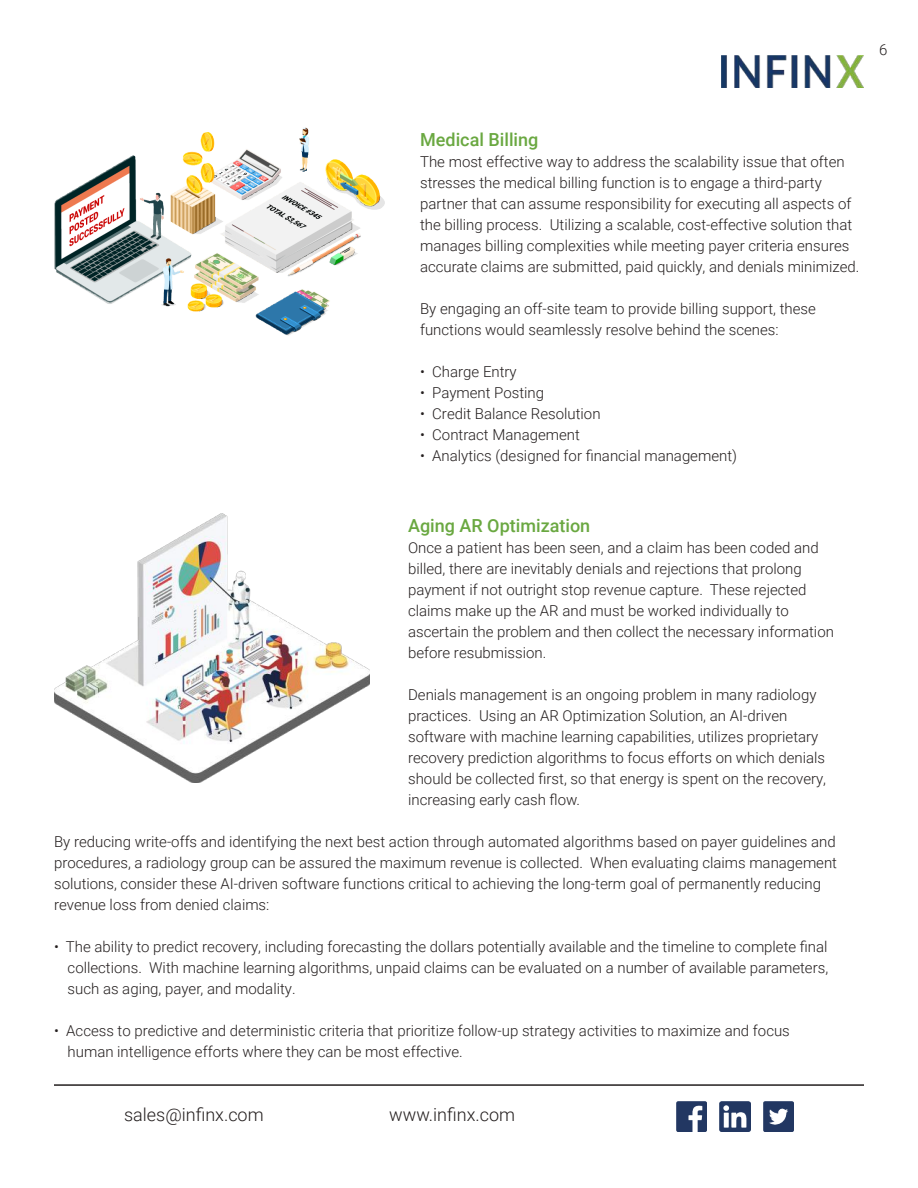
<style>
.page{position:relative;width:918px;height:1188px;background:#fff}
.page>*{position:absolute;margin:0;border:0;box-sizing:border-box;transform-origin:0 0}
.t1{font:500 18px "Roboto";color:#6aa841}
.t2{font:300 18px "Roboto";color:#241f1f}
.t3{font:300 15px/21px "Roboto";color:#241f1f}
</style>
<div class="page">
<hr style="left:54px;top:1084px;width:810px;height:2px;background:#241f1f">
<img style="left:676px;top:1101px;width:31px;height:30px">
<img style="left:720px;top:1101px;width:30px;height:30px">
<img style="left:763px;top:1101px;width:31px;height:30px">
<img style="left:722px;top:56px;width:141px;height:31px">
<img style="left:55px;top:127px;width:330px;height:208px">
<img style="left:54px;top:513px;width:316px;height:270px">
<p class="t3" style="left:879px;top:38px;width:10px">6</p>
<p class="t1" style="left:420px;top:127px;width:120px">Medical Billing</p>
<p class="t3" style="left:420px;top:151px;width:441px">The most effective way to address the scalability issue that often stresses the medical billing function is to engage a third-party partner that can assume responsibility for executing all aspects of the billing process. Utilizing a scalable, cost-effective solution that manages billing complexities while meeting payer criteria ensures accurate claims are submitted, paid quickly, and denials minimized.</p>
<p class="t3" style="left:420px;top:298px;width:397px">By engaging an off-site team to provide billing support, these functions would seamlessly resolve behind the scenes:</p>
<p class="t3" style="left:420px;top:361px;width:98px">• Charge Entry</p>
<p class="t3" style="left:420px;top:382px;width:126px">• Payment Posting</p>
<p class="t3" style="left:420px;top:403px;width:182px">• Credit Balance Resolution</p>
<p class="t3" style="left:420px;top:424px;width:161px">• Contract Management</p>
<p class="t3" style="left:420px;top:445px;width:318px">• Analytics (designed for financial management)</p>
<p class="t1" style="left:408px;top:513px;width:184px">Aging AR Optimization</p>
<p class="t3" style="left:408px;top:537px;width:427px">Once a patient has been seen, and a claim has been coded and billed, there are inevitably denials and rejections that prolong payment if not outright stop revenue capture. These rejected claims make up the AR and must be worked individually to ascertain the problem and then collect the necessary information before resubmission.</p>
<p class="t3" style="left:408px;top:684px;width:420px">Denials management is an ongoing problem in many radiology practices. Using an AR Optimization Solution, an AI-driven software with machine learning capabilities, utilizes proprietary recovery prediction algorithms to focus efforts on which denials should be collected first, so that energy is spent on the recovery, increasing early cash flow.</p>
<p class="t3" style="left:54px;top:831px;width:785px">By reducing write-offs and identifying the next best action through automated algorithms based on payer guidelines and procedures, a radiology group can be assured the maximum revenue is collected. When evaluating claims management solutions, consider these AI-driven software functions critical to achieving the long-term goal of permanently reducing revenue loss from denied claims:</p>
<p class="t3" style="left:68px;top:936px;width:762px;text-align:justify;text-indent:-14px">• The ability to predict recovery, including forecasting the dollars potentially available and the timeline to complete final collections. With machine learning algorithms, unpaid claims can be evaluated on a number of available parameters, such as aging, payer, and modality.</p>
<p class="t3" style="left:68px;top:1020px;width:724px;text-indent:-14px">• Access to predictive and deterministic criteria that prioritize follow-up strategy activities to maximize and focus human intelligence efforts where they can be most effective.</p>
<p class="t2" style="left:124px;top:1102px;width:141px">sales@infinx.com</p>
<p class="t2" style="left:389px;top:1102px;width:127px">www.infinx.com</p>
</div>
